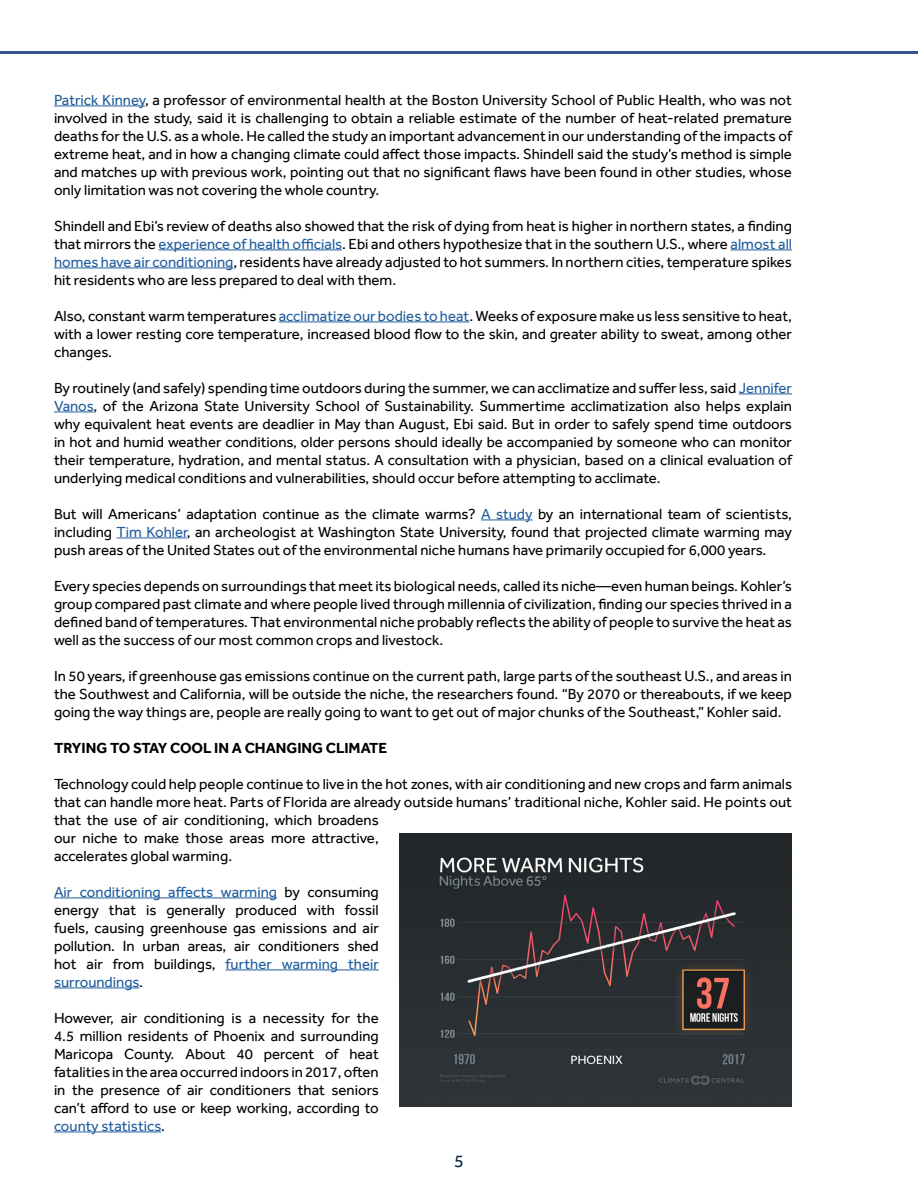
<style>
.page{position:relative;width:918px;height:1188px;background:#fff}
.page>*{position:absolute;margin:0;border:0;box-sizing:border-box;transform-origin:0 0}
.t1{font:18px "Effra";color:#052946}
.t2{font:15px/18px "Effra";color:#000;text-align:justify}
.t3{font:700 15px "Effra";color:#000}
.s1{color:#215e9e}
</style>
<div class="page">
<hr style="left:54px;top:106px;width:91px;height:1px;background:#215e9e">
<hr style="left:159px;top:250px;width:183px;height:1px;background:#215e9e">
<hr style="left:731px;top:250px;width:61px;height:1px;background:#215e9e">
<hr style="left:54px;top:268px;width:179px;height:1px;background:#215e9e">
<hr style="left:279px;top:322px;width:190px;height:1px;background:#215e9e">
<hr style="left:739px;top:394px;width:53px;height:1px;background:#215e9e">
<hr style="left:54px;top:412px;width:40px;height:1px;background:#215e9e">
<hr style="left:481px;top:520px;width:52px;height:1px;background:#215e9e">
<hr style="left:117px;top:538px;width:70px;height:1px;background:#215e9e">
<hr style="left:54px;top:898px;width:223px;height:1px;background:#215e9e">
<hr style="left:226px;top:970px;width:153px;height:1px;background:#215e9e">
<hr style="left:54px;top:988px;width:85px;height:1px;background:#215e9e">
<hr style="left:54px;top:1132px;width:107px;height:1px;background:#215e9e">
<img style="left:400px;top:834px;width:392px;height:273px">
<hr style="left:0;top:51px;width:918px;height:3px;background:#35518f">
<p class="t2" style="left:54px;top:90px;width:740px"><span class="s1">Patrick Kinney</span>, a professor of environmental health at the Boston University School of Public Health, who was not involved in the study, said it is challenging to obtain a reliable estimate of the number of heat-related premature deaths for the U.S. as a whole. He called the study an important advancement in our understanding of the impacts of extreme heat, and in how a changing climate could affect those impacts. Shindell said the study’s method is simple and matches up with previous work, pointing out that no significant flaws have been found in other studies, whose only limitation was not covering the whole country.</p>
<p class="t2" style="left:54px;top:216px;width:740px">Shindell and Ebi’s review of deaths also showed that the risk of dying from heat is higher in northern states, a finding that mirrors the <span class="s1">experience of health officials</span>. Ebi and others hypothesize that in the southern U.S., where <span class="s1">almost all homes have air conditioning</span>, residents have already adjusted to hot summers. In northern cities, temperature spikes hit residents who are less prepared to deal with them.</p>
<p class="t2" style="left:54px;top:306px;width:739px">Also, constant warm temperatures <span class="s1">acclimatize our bodies to heat</span>. Weeks of exposure make us less sensitive to heat, with a lower resting core temperature, increased blood flow to the skin, and greater ability to sweat, among other changes.</p>
<p class="t2" style="left:54px;top:378px;width:740px">By routinely (and safely) spending time outdoors during the summer, we can acclimatize and suffer less, said <span class="s1">Jennifer Vanos</span>, of the Arizona State University School of Sustainability. Summertime acclimatization also helps explain why equivalent heat events are deadlier in May than August, Ebi said. But in order to safely spend time outdoors in hot and humid weather conditions, older persons should ideally be accompanied by someone who can monitor their temperature, hydration, and mental status. A consultation with a physician, based on a clinical evaluation of underlying medical conditions and vulnerabilities, should occur before attempting to acclimate.</p>
<p class="t2" style="left:54px;top:504px;width:740px">But will Americans’ adaptation continue as the climate warms? <span class="s1">A study</span> by an international team of scientists, including <span class="s1">Tim Kohler</span>, an archeologist at Washington State University, found that projected climate warming may push areas of the United States out of the environmental niche humans have primarily occupied for 6,000 years.</p>
<p class="t2" style="left:54px;top:576px;width:740px">Every species depends on surroundings that meet its biological needs, called its niche—even human beings. Kohler’s group compared past climate and where people lived through millennia of civilization, finding our species thrived in a defined band of temperatures. That environmental niche probably reflects the ability of people to survive the heat as well as the success of our most common crops and livestock.</p>
<p class="t2" style="left:54px;top:666px;width:739px">In 50 years, if greenhouse gas emissions continue on the current path, large parts of the southeast U.S., and areas in the Southwest and California, will be outside the niche, the researchers found. “By 2070 or thereabouts, if we keep going the way things are, people are really going to want to get out of major chunks of the Southeast,” Kohler said.</p>
<p class="t3" style="left:54px;top:739px;width:335px">TRYING TO STAY COOL IN A CHANGING CLIMATE</p>
<p class="t2" style="left:54px;top:774px;width:740px;text-align:left">Technology could help people continue to live in the hot zones, with air conditioning and new crops and farm animals that can handle more heat. Parts of Florida are already outside humans’ traditional niche, Kohler said. He points out that the use of air conditioning, which broadens<br>our niche to make those areas more attractive,<br>accelerates global warming.</p>
<p class="t2" style="left:54px;top:882px;width:326px"><span class="s1">Air conditioning affects warming</span> by consuming energy that is generally produced with fossil fuels, causing greenhouse gas emissions and air pollution. In urban areas, air conditioners shed hot air from buildings, <span class="s1">further warming their surroundings</span>.</p>
<p class="t2" style="left:54px;top:1008px;width:326px">However, air conditioning is a necessity for the 4.5 million residents of Phoenix and surrounding Maricopa County. About 40 percent of heat fatalities in the area occurred indoors in 2017, often in the presence of air conditioners that seniors can’t afford to use or keep working, according to <span class="s1">county statistics</span>.</p>
<p class="t1" style="left:454px;top:1150px;width:11px">5</p>
</div>
